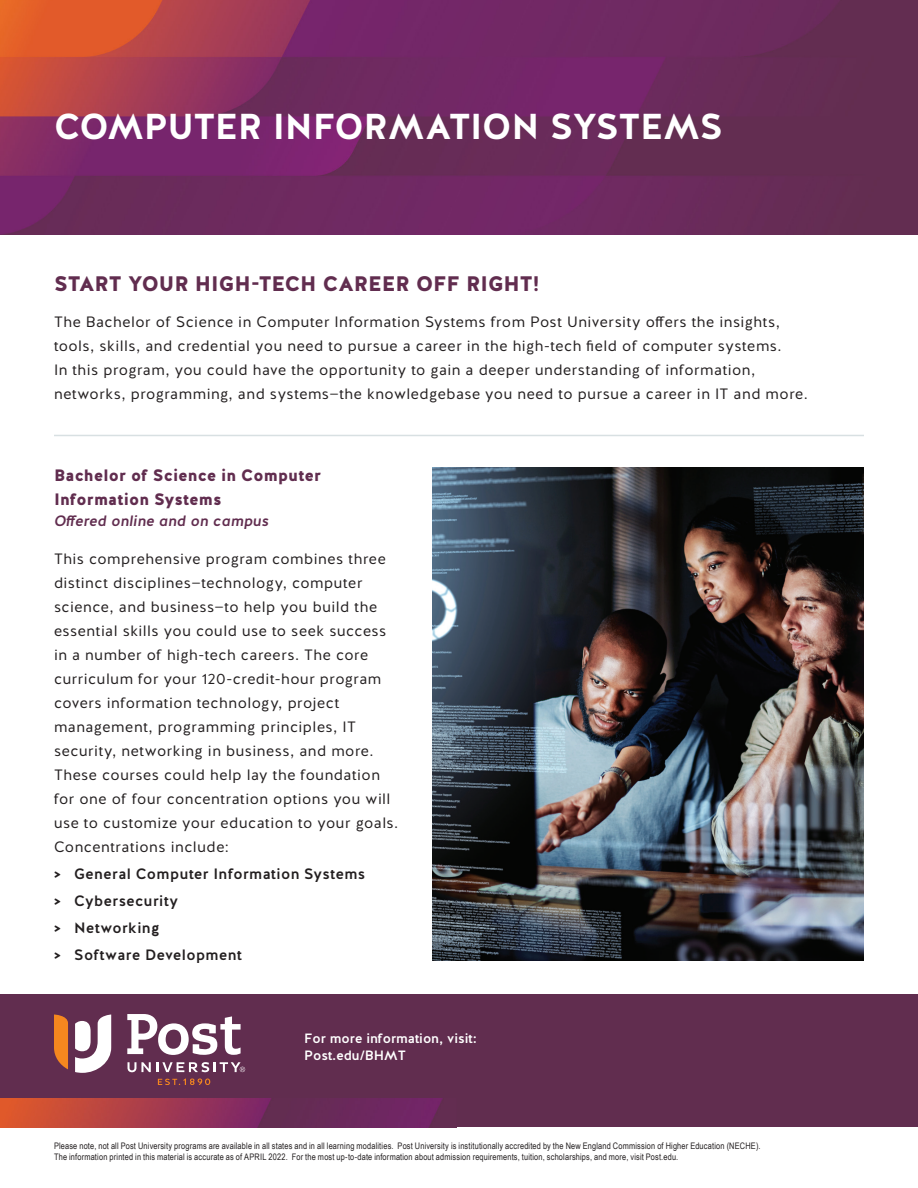
<style>
.page{position:relative;width:918px;height:1188px;background:#fff}
.page>*{position:absolute;margin:0;border:0;box-sizing:border-box;transform-origin:0 0}
.t1{font:700 36px "Halis GR";letter-spacing:-.01em;color:#fff}
.t2{font:900 21px "Halis GR";color:#612d4f}
.t3{font:900 16.5px "Halis GR";letter-spacing:.015em;color:#612d4f}
.t4{font:15px/24px "Halis GR";letter-spacing:.035em;color:#231f20}
.t5{font:500 15px "Halis GR";letter-spacing:.025em;color:#231f20}
.t6{font:italic 500 15px "Halis GR";color:#612d4f}
.t7{font:500 13.5px/17.4px "Halis GR";letter-spacing:-.005em;color:#fff}
.t8{font:9px "Arial Narrow";letter-spacing:.02em;color:#231f20}
.s1{font-weight:700}
</style>
<div class="page">
<hr style="left:54px;top:435px;width:810px;height:1px;background:#d8e0e2">
<img style="left:0;top:0;width:918px;height:234px">
<img style="left:433px;top:467px;width:431px;height:493px">
<div style="left:0;top:994px;width:918px;height:133px;background:#612d4f"></div>
<svg style="left:158px;top:1078px;width:52px;height:7px"></svg>
<svg style="left:54px;top:1014px;width:14px;height:55px"></svg>
<svg style="left:75px;top:1014px;width:36px;height:59px"></svg>
<svg style="left:127px;top:1014px;width:114px;height:41px"></svg>
<svg style="left:128px;top:1062px;width:117px;height:10px"></svg>
<img style="left:0;top:1099px;width:442px;height:28px">
<p class="t1" style="left:54px;top:103px;width:671px">COMPUTER INFORMATION SYSTEMS</p>
<p class="t2" style="left:54px;top:270px;width:487px">START YOUR HIGH-TECH CAREER OFF RIGHT!</p>
<p class="t4" style="left:54px;top:311px;width:755px">The Bachelor of Science in Computer Information Systems from Post University offers the insights, tools, skills, and credential you need to pursue a career in the high-tech field of computer systems.<br>In this program, you could have the opportunity to gain a deeper understanding of information, networks, programming, and systems—the knowledgebase you need to pursue a career in IT and more.</p>
<p class="t3" style="left:54px;top:464px;width:269px">Bachelor of Science in Computer</p>
<p class="t3" style="left:54px;top:488px;width:169px">Information Systems</p>
<p class="t6" style="left:54px;top:511px;width:217px">Offered online and on campus</p>
<p class="t4" style="left:54px;top:547px;width:346px">This comprehensive program combines three distinct disciplines—technology, computer science, and business—to help you build the essential skills you could use to seek success in a number of high-tech careers. The core curriculum for your 120-credit-hour program covers information technology, project management, programming principles, IT security, networking in business, and more.<br>These courses could help lay the foundation for one of four concentration options you will use to customize your education to your goals.<br>Concentrations include:</p>
<p class="t5" style="left:54px;top:864px;width:313px"><span class="s1">&gt;</span> General Computer Information Systems</p>
<p class="t5" style="left:54px;top:891px;width:126px"><span class="s1">&gt;</span> Cybersecurity</p>
<p class="t5" style="left:54px;top:918px;width:107px"><span class="s1">&gt;</span> Networking</p>
<p class="t5" style="left:54px;top:945px;width:189px"><span class="s1">&gt;</span> Software Development</p>
<p class="t7" style="left:304px;top:1029px;width:174px">For more information, visit:<br>Post.edu/BHMT</p>
<p class="t8" style="left:54px;top:1140px;width:708px">Please note, not all Post University programs are available in all states and in all learning modalities. Post University is institutionally accredited by the New England Commission of Higher Education (NECHE).</p>
<p class="t8" style="left:54px;top:1150px;width:626px">The information printed in this material is accurate as of APRIL 2022. For the most up-to-date information about admission requirements, tuition, scholarships, and more, visit Post.edu.</p>
</div>
